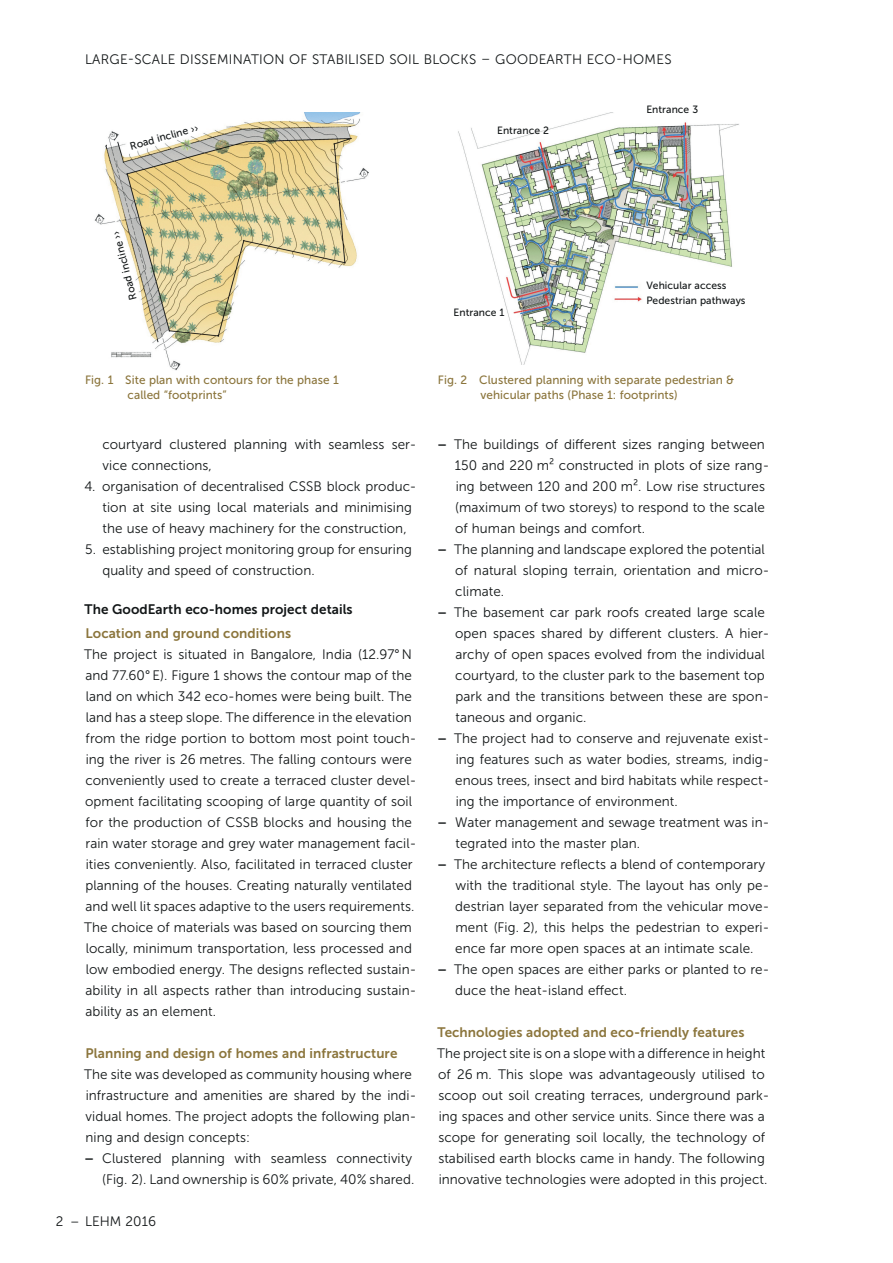
<style>
.page{position:relative;width:893px;height:1263px;background:#fff}
.page>*{position:absolute;margin:0;border:0;box-sizing:border-box;transform-origin:0 0}
.t1{font:13.65px/21px "Museo Sans 300";letter-spacing:.005em;color:#121617}
.t2{font:13.65px "Museo Sans 700";letter-spacing:.005em;color:#8b753c}
.t3{font:13.65px "Museo Sans 700";letter-spacing:.005em;color:#121617}
.t4{font:12px/15px "Museo Sans 500";letter-spacing:.005em;color:#8b753c}
.t5{font:10.5px/15px "Museo Sans 500";letter-spacing:.005em;color:#121617}
.s1{font-family:"Museo Sans 700"}
</style>
<div class="page">
<img style="left:94px;top:112px;width:275px;height:259px">
<img style="left:458px;top:113px;width:281px;height:251px">
<p class="t1" style="left:85px;top:49px;width:588px">LARGE-SCALE DISSEMINATION OF STABILISED SOIL BLOCKS – GOODEARTH ECO-HOMES</p>
<p class="t5" style="left:128px;top:139px;width:72px;rotate:-16deg">Road incline ››</p>
<p class="t5" style="left:497px;top:122px;width:53px">Entrance 2</p>
<p class="t5" style="left:646px;top:101px;width:53px">Entrance 3</p>
<p class="t5" style="left:126px;top:301px;width:72px;rotate:-104deg">Road incline ››</p>
<p class="t5" style="left:453px;top:305px;width:53px">Entrance 1</p>
<p class="t5" style="left:646px;top:278px;width:101px">Vehicular access<br>Pedestrian pathways</p>
<p class="t4" style="left:128px;top:372px;width:213px;text-indent:-43px">Fig. 1 Site plan with contours for the phase 1 called “footprints”</p>
<p class="t1" style="left:102px;top:433px;width:316px">courtyard clustered planning with seamless ser&shy;vice connections,</p>
<p class="t1" style="left:103px;top:475px;width:315px;text-indent:-18px">4. organisation of decentralised CSSB block produc&shy;tion at site using local materials and minimising the use of heavy machinery for the construction,</p>
<p class="t1" style="left:102px;top:538px;width:311px;text-indent:-17px">5. establishing project monitoring group for ensuring quality and speed of construction.</p>
<p class="t3" style="left:85px;top:601px;width:270px">The GoodEarth eco-homes project details</p>
<p class="t2" style="left:86px;top:625px;width:207px">Location and ground conditions</p>
<p class="t1" style="left:84px;top:643px;width:334px">The project is situated in Bangalore, India (12.97° N and 77.60° E). Figure 1 shows the contour map of the land on which 342 eco-homes were being built. The land has a steep slope. The difference in the elevation from the ridge portion to bottom most point touch&shy;ing the river is 26 metres. The falling contours were conveniently used to create a terraced cluster devel&shy;opment facilitating scooping of large quantity of soil for the production of CSSB blocks and housing the rain water storage and grey water management facil&shy;ities conveniently. Also, facilitated in terraced cluster planning of the houses. Creating naturally ventilated and well lit spaces adaptive to the users requirements.<br>The choice of materials was based on sourcing them locally, minimum transportation, less processed and low embodied energy. The designs reflected sustain&shy;ability in all aspects rather than introducing sustain&shy;ability as an element.</p>
<p class="t2" style="left:86px;top:1045px;width:313px">Planning and design of homes and infrastructure</p>
<p class="t1" style="left:84px;top:1063px;width:334px">The site was developed as community housing where infrastructure and amenities are shared by the indi&shy;vidual homes. The project adopts the following plan&shy;ning and design concepts:</p>
<p class="t1" style="left:84px;top:1147px;width:331px;text-align:right"><span class="s1">–</span> Clustered planning with seamless connectivity (Fig. 2). Land ownership is 60 % private, 40 % shared.</p>
<p class="t1" style="left:56px;top:1210px;width:102px">2 – LEHM 2016</p>
<p class="t4" style="left:480px;top:372px;width:255px;text-indent:-43px">Fig. 2 Clustered planning with separate pedestrian &amp; vehicular paths (Phase 1: footprints)</p>
<p class="t1" style="left:455px;top:433px;width:316px;text-indent:-17px"><span class="s1">–</span> The buildings of different sizes ranging between 150 and 220 m² constructed in plots of size rang&shy;ing between 120 and 200 m². Low rise structures (maximum of two storeys) to respond to the scale of human beings and comfort.</p>
<p class="t1" style="left:455px;top:538px;width:316px;text-indent:-18px"><span class="s1">–</span> The planning and landscape explored the potential of natural sloping terrain, orientation and micro&shy;climate.</p>
<p class="t1" style="left:455px;top:601px;width:316px;text-indent:-18px"><span class="s1">–</span> The basement car park roofs created large scale open spaces shared by different clusters. A hier&shy;archy of open spaces evolved from the individual courtyard, to the cluster park to the basement top park and the transitions between these are spon&shy;taneous and organic.</p>
<p class="t1" style="left:455px;top:727px;width:316px;text-align:justify;text-indent:-18px"><span class="s1">–</span> The project had to conserve and rejuvenate exist&shy;ing features such as water bodies, streams, indig&shy;enous trees, insect and bird habitats while respect&shy;ing the importance of environment.</p>
<p class="t1" style="left:455px;top:811px;width:315px;text-indent:-18px"><span class="s1">–</span> Water management and sewage treatment was in&shy;tegrated into the master plan.</p>
<p class="t1" style="left:455px;top:853px;width:316px;text-indent:-18px"><span class="s1">–</span> The architecture reflects a blend of contemporary with the traditional style. The layout has only pe&shy;destrian layer separated from the vehicular move&shy;ment (Fig. 2), this helps the pedestrian to experi&shy;ence far more open spaces at an intimate scale.</p>
<p class="t1" style="left:455px;top:958px;width:316px;text-indent:-18px"><span class="s1">–</span> The open spaces are either parks or planted to re&shy;duce the heat-island effect.</p>
<p class="t2" style="left:438px;top:1024px;width:308px">Technologies adopted and eco-friendly features</p>
<p class="t1" style="left:437px;top:1042px;width:334px">The project site is on a slope with a difference in height of 26 m. This slope was advantageously utilised to scoop out soil creating terraces, underground park&shy;ing spaces and other service units. Since there was a scope for generating soil locally, the technology of stabilised earth blocks came in handy. The following innovative technologies were adopted in this project.</p>
</div>
